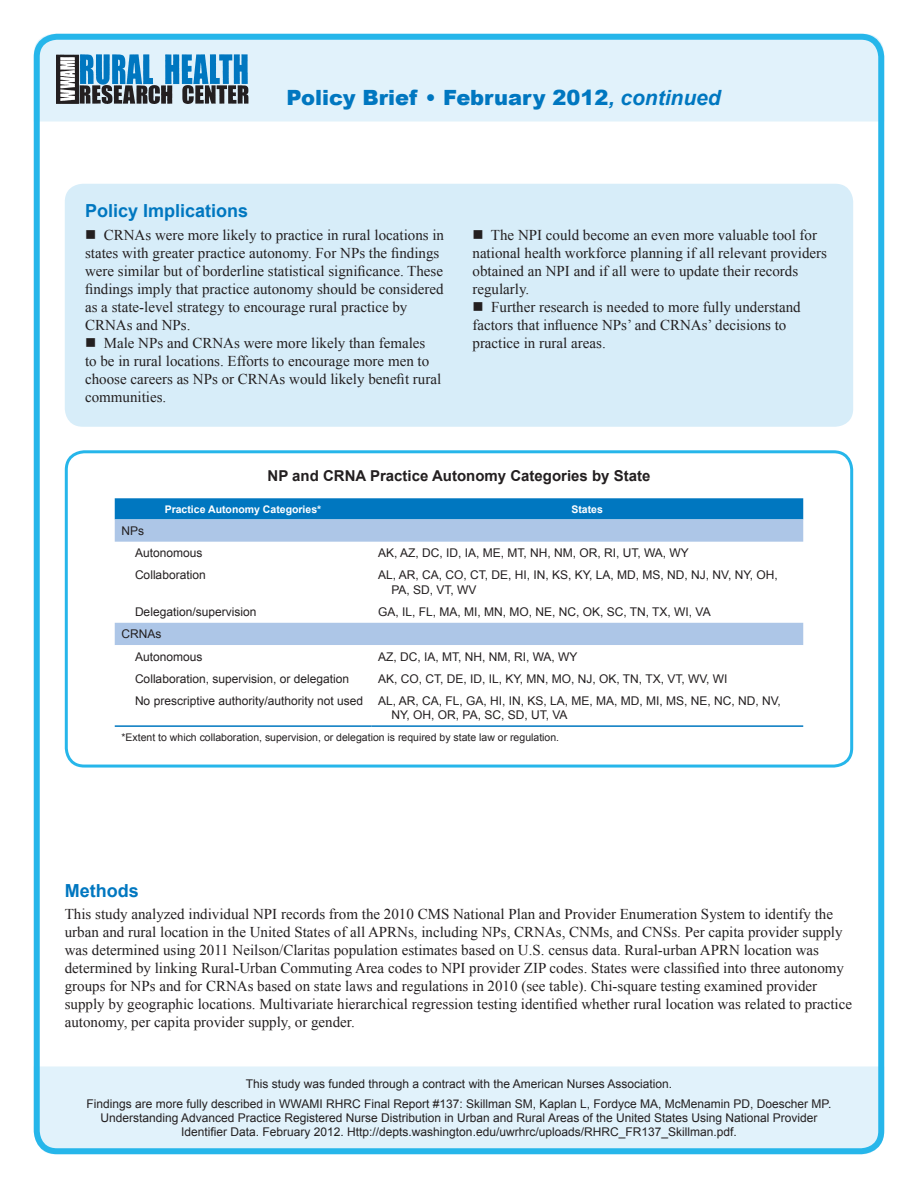
<style>
.page{position:relative;width:918px;height:1188px;background:#fff}
.page>*{position:absolute;margin:0;border:0;box-sizing:border-box;transform-origin:0 0}
.Policy_Brief_Header{font:900 21px "Arial";color:#0077c0}
.heading_1__blue{font:700 18px "Arial";color:#0077c0}
.Text{font:15px/18px "Times New Roman";color:#231f20}
.Text__policy_implica{font:15px/18px "Times New Roman";color:#231f20}
.Table_Figure_title{font:700 15px "Arial";color:#231f20}
.Table_cell{font:12px/14.4px "Arial";color:#231f20}
.This_Study_Info{font:12px/14.2px "Arial";color:#231f20;text-align:center}
.Table_cell-2{font:10.5px "Arial";color:#231f20}
.Table_header_cell{font:700 10.5px "Arial";color:#fff}
.s1{font-weight:700;font-style:italic}
</style>
<div class="page">
<div style="left:41px;top:1066px;width:843px;height:88px;background:#e1f2fb"></div>
<div style="left:34px;top:34px;width:850px;height:88px;background:#e1f2fb"></div>
<div style="left:34px;top:34px;width:850px;height:1120px;border:6px solid #26b6ea;border-radius:20px"></div>
<img style="left:56px;top:55px;width:192px;height:49px">
<div style="left:65px;top:184px;width:788px;height:243px;background:#d7edf9;border-radius:18px"></div>
<div style="left:115px;top:498px;width:688px;height:21px;background:#0077c0"></div>
<svg style="left:115px;top:519px;width:688px;height:126px"></svg>
<hr style="left:115px;top:725px;width:256px;height:2px;background:#0077c0">
<hr style="left:371px;top:725px;width:432px;height:2px;background:#0077c0">
<div style="left:65px;top:450px;width:788px;height:318px;border:3px solid #26b6ea;border-radius:18px"></div>
<p class="Policy_Brief_Header" style="left:286px;top:86px;width:436px">Policy Brief • February 2012<span class="s1">, continued</span></p>
<p class="heading_1__blue" style="left:85px;top:199px;width:165px">Policy Implications</p>
<p class="Text__policy_implica" style="left:85px;top:225px;width:361px">■ CRNAs were more likely to practice in rural locations in states with greater practice autonomy. For NPs the findings were similar but of borderline statistical significance. These findings imply that practice autonomy should be considered as a state-level strategy to encourage rural practice by CRNAs and NPs.</p>
<p class="Text__policy_implica" style="left:85px;top:333px;width:358px">■ Male NPs and CRNAs were more likely than females<br>to be in rural locations. Efforts to encourage more men to choose careers as NPs or CRNAs would likely benefit rural communities.</p>
<p class="Text__policy_implica" style="left:472px;top:225px;width:356px">■ The NPI could become an even more valuable tool for national health workforce planning if all relevant providers obtained an NPI and if all were to update their records regularly.</p>
<p class="Text__policy_implica" style="left:472px;top:297px;width:330px">■ Further research is needed to more fully understand factors that influence NPs’ and CRNAs’ decisions to practice in rural areas.</p>
<p class="Table_Figure_title" style="left:268px;top:466px;width:384px">NP and CRNA Practice Autonomy Categories by State</p>
<p class="Table_header_cell" style="left:165px;top:502px;width:158px">Practice Autonomy Categories*</p>
<p class="Table_header_cell" style="left:571px;top:502px;width:33px">States</p>
<p class="Table_cell" style="left:122px;top:524px;width:24px">NPs</p>
<p class="Table_cell" style="left:135px;top:546px;width:69px">Autonomous</p>
<p class="Table_cell" style="left:378px;top:546px;width:312px">AK, AZ, DC, ID, IA, ME, MT, NH, NM, OR, RI, UT, WA, WY</p>
<p class="Table_cell" style="left:135px;top:568px;width:72px">Collaboration</p>
<p class="Table_cell" style="left:392px;top:568px;width:388px;text-indent:-14px">AL, AR, CA, CO, CT, DE, HI, IN, KS, KY, LA, MD, MS, ND, NJ, NV, NY, OH,<br>PA, SD, VT, WV</p>
<p class="Table_cell" style="left:135px;top:605px;width:123px">Delegation/supervision</p>
<p class="Table_cell" style="left:378px;top:605px;width:334px">GA, IL, FL, MA, MI, MN, MO, NE, NC, OK, SC, TN, TX, WI, VA</p>
<p class="Table_cell" style="left:122px;top:627px;width:41px">CRNAs</p>
<p class="Table_cell" style="left:135px;top:649px;width:69px">Autonomous</p>
<p class="Table_cell" style="left:378px;top:649px;width:201px">AZ, DC, IA, MT, NH, NM, RI, WA, WY</p>
<p class="Table_cell" style="left:135px;top:671px;width:216px">Collaboration, supervision, or delegation</p>
<p class="Table_cell" style="left:378px;top:671px;width:351px">AK, CO, CT, DE, ID, IL, KY, MN, MO, NJ, OK, TN, TX, VT, WV, WI</p>
<p class="Table_cell" style="left:135px;top:694px;width:230px">No prescriptive authority/authority not used</p>
<p class="Table_cell" style="left:392px;top:694px;width:391px;text-indent:-14px">AL, AR, CA, FL, GA, HI, IN, KS, LA, ME, MA, MD, MI, MS, NE, NC, ND, NV,<br>NY, OH, OR, PA, SC, SD, UT, VA</p>
<p class="Table_cell-2" style="left:122px;top:730px;width:439px">*Extent to which collaboration, supervision, or delegation is required by state law or regulation.</p>
<p class="heading_1__blue" style="left:65px;top:878px;width:75px">Methods</p>
<p class="Text" style="left:65px;top:905px;width:789px">This study analyzed individual NPI records from the 2010 CMS National Plan and Provider Enumeration System to identify the urban and rural location in the United States of all APRNs, including NPs, CRNAs, CNMs, and CNSs. Per capita provider supply was determined using 2011 Neilson/Claritas population estimates based on U.S. census data. Rural-urban APRN location was determined by linking Rural-Urban Commuting Area codes to NPI provider ZIP codes. States were classified into three autonomy groups for NPs and for CRNAs based on state laws and regulations in 2010 (see table). Chi-square testing examined provider supply by geographic locations. Multivariate hierarchical regression testing identified whether rural location was related to practice autonomy, per capita provider supply, or gender.</p>
<p class="This_Study_Info" style="left:246px;top:1077px;width:428px">This study was funded through a contract with the American Nurses Association.</p>
<p class="This_Study_Info" style="left:87px;top:1096px;width:746px">Findings are more fully described in WWAMI RHRC Final Report #137: Skillman SM, Kaplan L, Fordyce MA, McMenamin PD, Doescher MP.<br>Understanding Advanced Practice Registered Nurse Distribution in Urban and Rural Areas of the United States Using National Provider<br>Identifier Data. February 2012. Http://depts.washington.edu/uwrhrc/uploads/RHRC_FR137_Skillman.pdf.</p>
</div>
